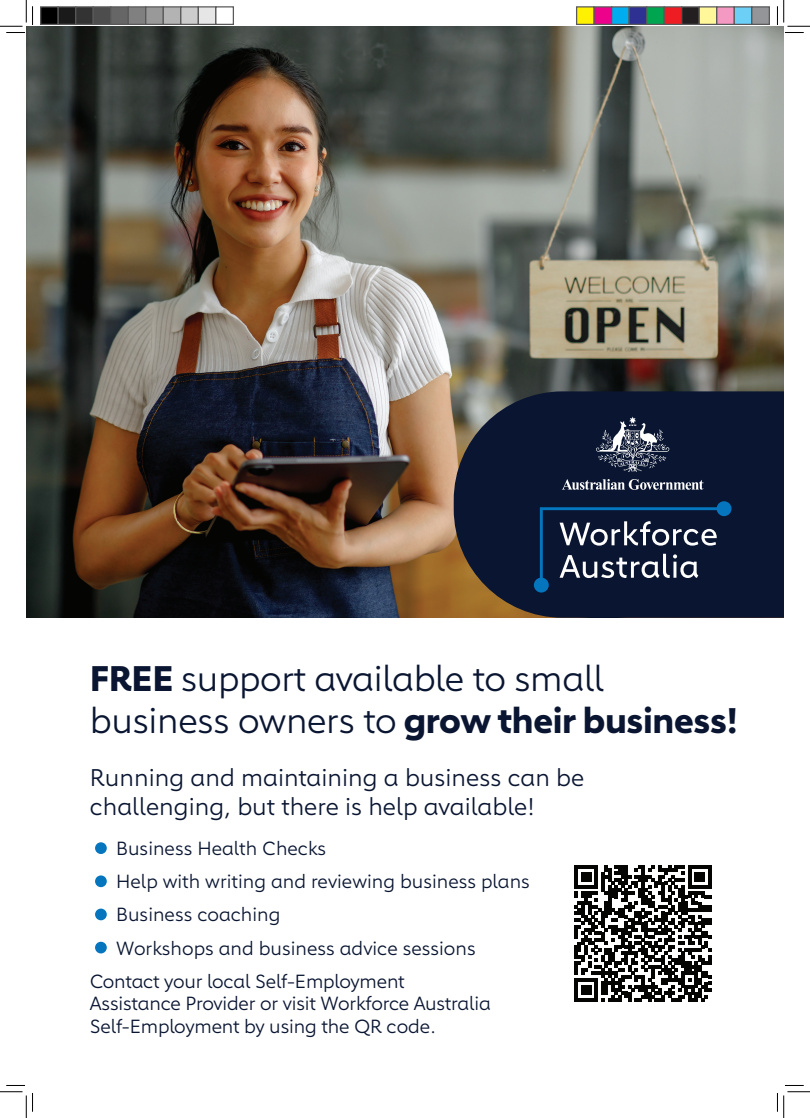
<style>
.page{position:relative;width:810px;height:1118px;background:#fff}
.page>*{position:absolute;margin:0;border:0;box-sizing:border-box;transform-origin:0 0}
.t1{font:35px/42px "Carnero";letter-spacing:-.01em;color:#091531}
.t2{font:23.75px/28.5px "Carnero";color:#091531}
.t3{font:18.75px/33.1px "Carnero";color:#091531}
.s1{font-weight:700}
.s2{font-size:50px;color:#0575bd}
</style>
<div class="page">
<img style="left:26px;top:26px;width:757px;height:591px">
<svg style="left:453px;top:391px;width:330px;height:226px;background:#192134"></svg>
<svg style="left:561px;top:416px;width:142px;height:74px;background:#2b354d"></svg>
<svg style="left:533px;top:501px;width:198px;height:91px;background:#253551"></svg>
<svg style="left:574px;top:865px;width:136px;height:136px"></svg>
<svg style="left:0;top:0;width:33px;height:33px"></svg>
<svg style="left:0;top:1085px;width:33px;height:32px"></svg>
<svg style="left:783px;top:0;width:26px;height:33px"></svg>
<svg style="left:783px;top:1085px;width:26px;height:32px"></svg>
<div style="left:41px;top:7px;width:17px;height:17px;background:#000"></div>
<div style="left:40px;top:6px;width:19px;height:19px;border:1px solid #595959"></div>
<div style="left:58px;top:7px;width:18px;height:17px;background:#1a1a1a"></div>
<div style="left:58px;top:6px;width:18px;height:19px;border:1px solid #595959"></div>
<div style="left:76px;top:7px;width:17px;height:17px;background:#333"></div>
<div style="left:75px;top:6px;width:19px;height:19px;border:1px solid #595959"></div>
<div style="left:93px;top:7px;width:18px;height:17px;background:#4d4d4d"></div>
<div style="left:92px;top:6px;width:19px;height:19px;border:1px solid #595959"></div>
<div style="left:111px;top:7px;width:17px;height:17px;background:#666"></div>
<div style="left:110px;top:6px;width:19px;height:19px;border:1px solid #595959"></div>
<div style="left:128px;top:7px;width:18px;height:17px;background:#808080"></div>
<div style="left:128px;top:6px;width:18px;height:19px;border:1px solid #595959"></div>
<div style="left:146px;top:7px;width:17px;height:17px;background:#999"></div>
<div style="left:145px;top:6px;width:19px;height:19px;border:1px solid #595959"></div>
<div style="left:163px;top:7px;width:18px;height:17px;background:#b3b3b3"></div>
<div style="left:162px;top:6px;width:19px;height:19px;border:1px solid #595959"></div>
<div style="left:181px;top:7px;width:17px;height:17px;background:#ccc"></div>
<div style="left:180px;top:6px;width:19px;height:19px;border:1px solid #595959"></div>
<div style="left:198px;top:7px;width:18px;height:17px;background:#e6e6e6"></div>
<div style="left:198px;top:6px;width:18px;height:19px;border:1px solid #595959"></div>
<div style="left:215px;top:6px;width:19px;height:19px;border:1px solid #595959"></div>
<div style="left:576px;top:7px;width:17px;height:17px;background:#fff101"></div>
<div style="left:575px;top:6px;width:19px;height:19px;border:1px solid #595959"></div>
<div style="left:593px;top:7px;width:18px;height:17px;background:#ed028c"></div>
<div style="left:593px;top:6px;width:19px;height:19px;border:1px solid #595959"></div>
<div style="left:611px;top:7px;width:17px;height:17px;background:#00aeef"></div>
<div style="left:610px;top:6px;width:19px;height:19px;border:1px solid #595959"></div>
<div style="left:628px;top:7px;width:18px;height:17px;background:#2e3092"></div>
<div style="left:628px;top:6px;width:19px;height:19px;border:1px solid #595959"></div>
<div style="left:646px;top:7px;width:17px;height:17px;background:#00a54f"></div>
<div style="left:645px;top:6px;width:19px;height:19px;border:1px solid #595959"></div>
<div style="left:663px;top:7px;width:18px;height:17px;background:#ee1d23"></div>
<div style="left:663px;top:6px;width:19px;height:19px;border:1px solid #595959"></div>
<div style="left:681px;top:7px;width:17px;height:17px;background:#231f20"></div>
<div style="left:680px;top:6px;width:19px;height:19px;border:1px solid #595959"></div>
<div style="left:698px;top:7px;width:18px;height:17px;background:#fff79a"></div>
<div style="left:698px;top:6px;width:19px;height:19px;border:1px solid #595959"></div>
<div style="left:716px;top:7px;width:17px;height:17px;background:#f499c2"></div>
<div style="left:715px;top:6px;width:19px;height:19px;border:1px solid #595959"></div>
<div style="left:733px;top:7px;width:18px;height:17px;background:#6bcff6"></div>
<div style="left:733px;top:6px;width:19px;height:19px;border:1px solid #595959"></div>
<div style="left:751px;top:7px;width:17px;height:17px;background:#939598"></div>
<div style="left:750px;top:6px;width:19px;height:19px;border:1px solid #595959"></div>
<h1 class="t1" style="left:90px;top:657px;width:649px"><span class="s1">FREE</span> support available to small business owners to <span class="s1">grow their business!</span></h1>
<p class="t2" style="left:90px;top:763px;width:495px">Running and maintaining a business can be challenging, but there is help available!</p>
<p class="t3" style="left:91px;top:831px;width:236px"><span class="s2">•</span> Business Health Checks</p>
<p class="t3" style="left:91px;top:864px;width:440px"><span class="s2">•</span> Help with writing and reviewing business plans</p>
<p class="t3" style="left:91px;top:897px;width:191px"><span class="s2">•</span> Business coaching</p>
<p class="t3" style="left:90px;top:931px;width:387px"><span class="s2">•</span> Workshops and business advice sessions<br>Contact your local Self-Employment</p>
<p class="t3" style="left:90px;top:992px;width:402px;line-height:22.5px">Assistance Provider or visit Workforce Australia<br>Self-Employment by using the QR code.</p>
</div>
